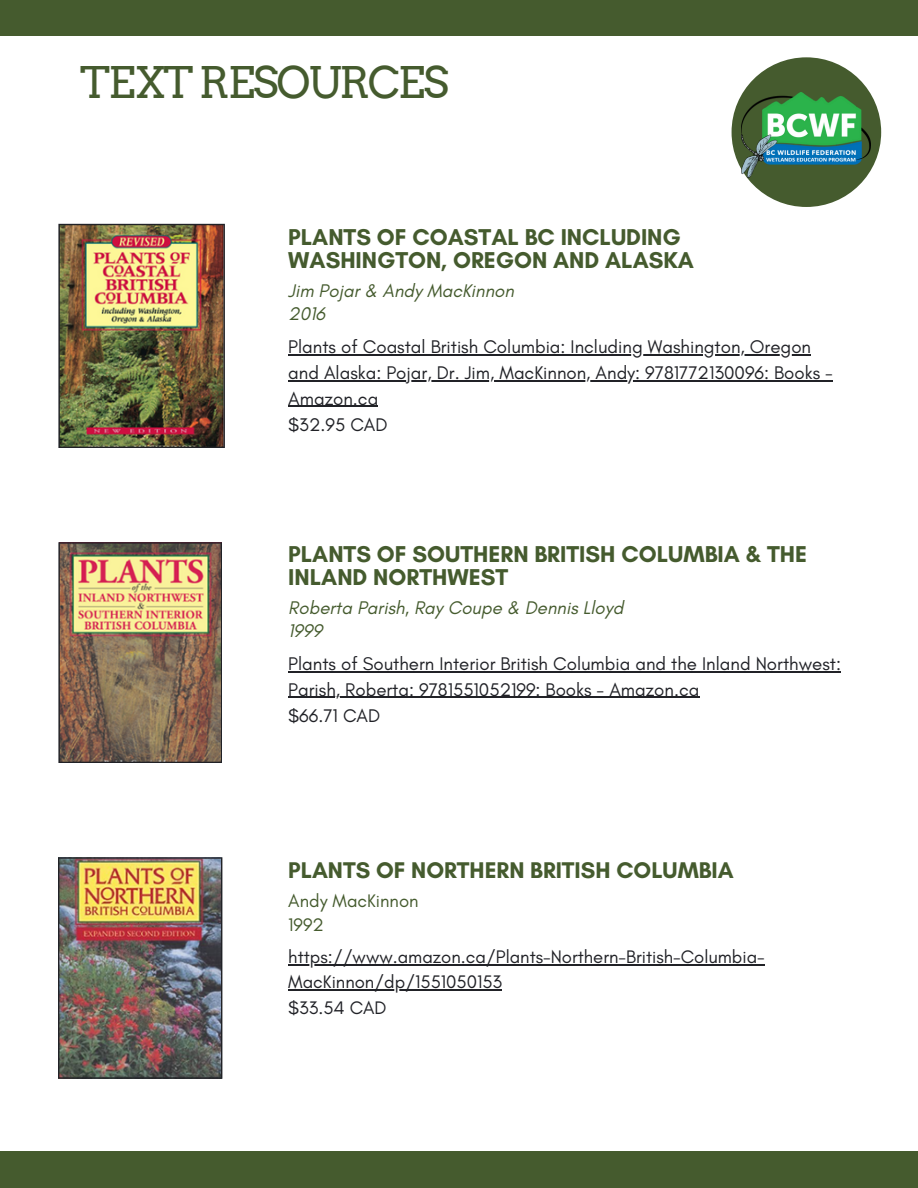
<style>
.page{position:relative;width:918px;height:1188px;background:#fff}
.page>*{position:absolute;margin:0;border:0;box-sizing:border-box;transform-origin:0 0}
.t1{font:43.65px "Arvo";letter-spacing:-.05em;color:#455b2e}
.t2{font:700 23.4px/23.2px "Glacial Indifference";color:#455b2e}
.t3{font:700 23.1px "Glacial Indifference";color:#455b2e}
.t4{font:18.75px/25.8px "Glacial Indifference";color:#212227}
.t5{font:italic 18.6px "Glacial Indifference";color:#455b2e}
.t6{font:18.45px/25.2px "Glacial Indifference";color:#212227}
.t7{font:18.45px "Glacial Indifference";color:#455b2e}
</style>
<div class="page">
<div style="left:732px;top:57px;width:149px;height:150px;background:#455b2e;border-radius:50%"></div>
<div style="left:0;top:1151px;width:918px;height:37px;background:#455b2e"></div>
<div style="left:0;top:0;width:918px;height:36px;background:#455b2e"></div>
<img style="left:742px;top:92px;width:128px;height:86px">
<img style="left:58px;top:224px;width:167px;height:224px">
<svg style="left:58px;top:542px;width:164px;height:221px"></svg>
<img style="left:58px;top:857px;width:164px;height:222px">
<hr style="left:288px;top:354px;width:523px;height:1px;background:#212227">
<hr style="left:288px;top:380px;width:545px;height:1px;background:#212227">
<hr style="left:288px;top:406px;width:90px;height:1px;background:#212227">
<hr style="left:288px;top:671px;width:553px;height:1px;background:#212227">
<hr style="left:288px;top:697px;width:411px;height:1px;background:#212227">
<hr style="left:288px;top:964px;width:477px;height:1px;background:#212227">
<hr style="left:288px;top:990px;width:214px;height:1px;background:#212227">
<p class="t1" style="left:80px;top:56px;width:370px">TEXT RESOURCES</p>
<p class="t2" style="left:288px;top:225px;width:407px">PLANTS OF COASTAL BC INCLUDING<br>WASHINGTON, OREGON AND ALASKA</p>
<p class="t5" style="left:288px;top:279px;width:227px">Jim Pojar &amp; Andy MacKinnon</p>
<p class="t5" style="left:288px;top:303px;width:38px">2016</p>
<p class="t4" style="left:288px;top:334px;width:546px">Plants of Coastal British Columbia: Including Washington, Oregon and Alaska: Pojar, Dr. Jim, MacKinnon, Andy: 9781772130096: Books -<br>Amazon.ca</p>
<p class="t4" style="left:288px;top:411px;width:101px">$32.95 CAD</p>
<p class="t2" style="left:288px;top:543px;width:520px;line-height:22.5px">PLANTS OF SOUTHERN BRITISH COLUMBIA &amp; THE<br>INLAND NORTHWEST</p>
<p class="t5" style="left:288px;top:596px;width:337px">Roberta Parish, Ray Coupe &amp; Dennis Lloyd</p>
<p class="t5" style="left:288px;top:620px;width:36px">1999</p>
<p class="t4" style="left:288px;top:650px;width:554px">Plants of Southern Interior British Columbia and the Inland Northwest:<br>Parish, Roberta: 9781551052199: Books - Amazon.ca</p>
<p class="t4" style="left:288px;top:702px;width:93px">$66.71 CAD</p>
<p class="t3" style="left:288px;top:856px;width:447px">PLANTS OF NORTHERN BRITISH COLUMBIA</p>
<p class="t7" style="left:288px;top:889px;width:132px">Andy MacKinnon</p>
<p class="t7" style="left:288px;top:913px;width:37px">1992</p>
<p class="t6" style="left:288px;top:944px;width:478px">https://www.amazon.ca/Plants-Northern-British-Columbia-<br>MacKinnon/dp/1551050153</p>
<p class="t6" style="left:288px;top:995px;width:100px">$33.54 CAD</p>
</div>
